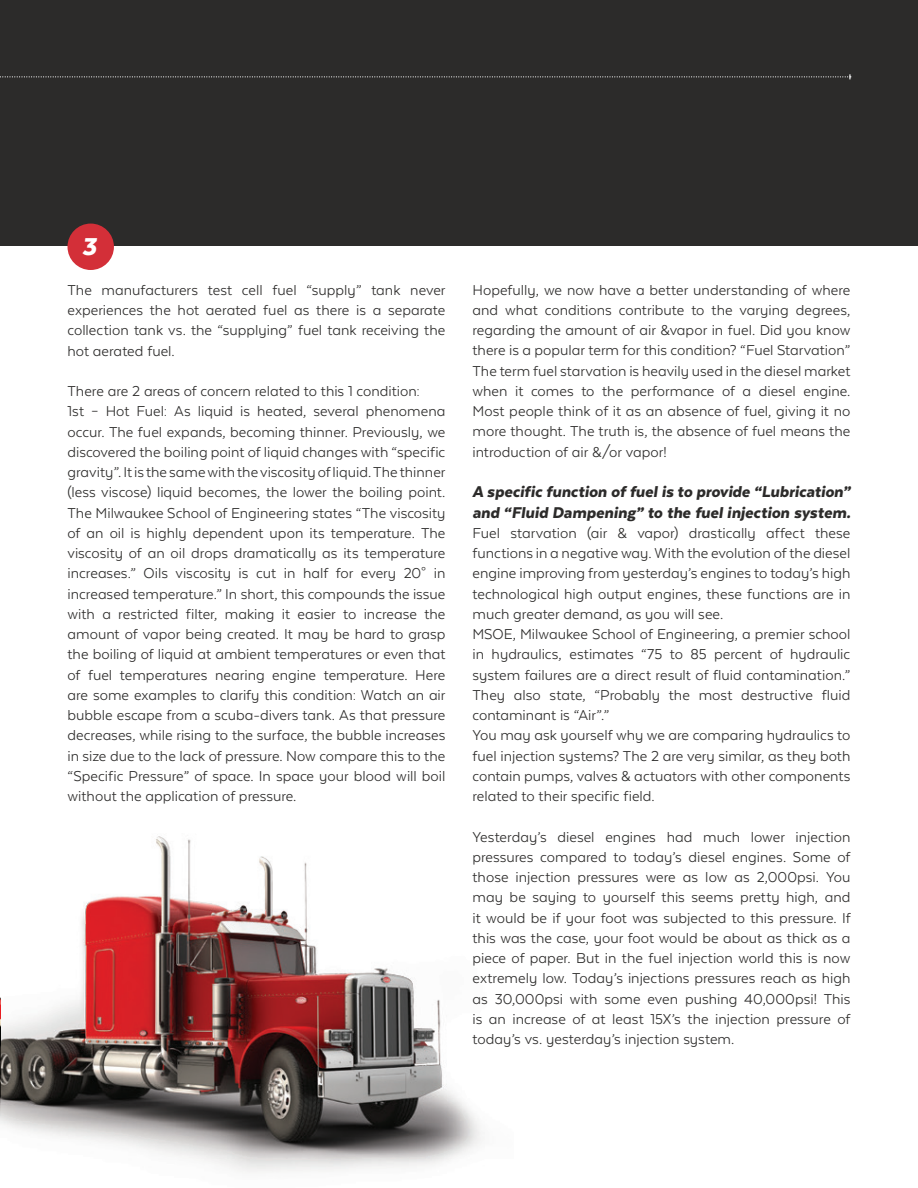
<style>
.page{position:relative;width:918px;height:1188px;background:#fff}
.page>*{position:absolute;margin:0;border:0;box-sizing:border-box;transform-origin:0 0}
.t1{font:italic 900 28.2px "Texta Alt";color:#fff}
.t2{font:italic 900 18px/20.2px "Texta Alt";color:#2c2b2a}
.t3{font:16.5px/20.2px "Texta Alt";color:#2c2b2a;text-align:justify}
</style>
<div class="page">
<div style="left:0;top:0;width:918px;height:245px;background:#2c2b2a"></div>
<img style="left:1px;top:836px;width:480px;height:337px">
<img style="left:0;top:997px;width:1px;height:127px">
<svg style="left:0;top:74px;width:851px;height:5px"></svg>
<div style="left:68px;top:224px;width:46px;height:46px;background:#d32f38;border-radius:50%"></div>
<p class="t1" style="left:82px;top:231px;width:16px">3</p>
<p class="t3" style="left:68px;top:280px;width:380px">The manufacturers test cell fuel “supply” tank never experiences the hot aerated fuel as there is a separate collection tank vs. the “supplying” fuel tank receiving the hot aerated fuel.</p>
<p class="t3" style="left:68px;top:381px;width:354px">There are 2 areas of concern related to this 1 condition:</p>
<p class="t3" style="left:68px;top:401px;width:380px">1st – Hot Fuel: As liquid is heated, several phenomena occur. The fuel expands, becoming thinner. Previously, we discovered the boiling point of liquid changes with “specific gravity”. It is the same with the viscosity of liquid. The thinner (less viscose) liquid becomes, the lower the boiling point.<br>The Milwaukee School of Engineering states “The viscosity of an oil is highly dependent upon its temperature. The viscosity of an oil drops dramatically as its temperature increases.” Oils viscosity is cut in half for every 20° in increased temperature.” In short, this compounds the issue with a restricted filter, making it easier to increase the amount of vapor being created. It may be hard to grasp the boiling of liquid at ambient temperatures or even that of fuel temperatures nearing engine temperature. Here are some examples to clarify this condition: Watch an air bubble escape from a scuba-divers tank. As that pressure decreases, while rising to the surface, the bubble increases in size due to the lack of pressure. Now compare this to the “Specific Pressure” of space. In space your blood will boil without the application of pressure.</p>
<p class="t3" style="left:472px;top:280px;width:380px">Hopefully, we now have a better understanding of where and what conditions contribute to the varying degrees, regarding the amount of air &amp;vapor in fuel. Did you know there is a popular term for this condition? “Fuel Starvation” The term fuel starvation is heavily used in the diesel market when it comes to the performance of a diesel engine.<br>Most people think of it as an absence of fuel, giving it no more thought. The truth is, the absence of fuel means the introduction of air &amp;/or vapor!</p>
<p class="t2" style="left:472px;top:482px;width:380px">A specific function of fuel is to provide “Lubrication” and “Fluid Dampening” to the fuel injection system.</p>
<p class="t3" style="left:473px;top:523px;width:380px">Fuel starvation (air &amp; vapor) drastically affect these functions in a negative way. With the evolution of the diesel engine improving from yesterday’s engines to today’s high technological high output engines, these functions are in much greater demand, as you will see.</p>
<p class="t3" style="left:473px;top:624px;width:380px">MSOE, Milwaukee School of Engineering, a premier school in hydraulics, estimates “75 to 85 percent of hydraulic system failures are a direct result of fluid contamination.” They also state, “Probably the most destructive fluid contaminant is “Air”.”</p>
<p class="t3" style="left:473px;top:725px;width:380px">You may ask yourself why we are comparing hydraulics to fuel injection systems? The 2 are very similar, as they both contain pumps, valves &amp; actuators with other components related to their specific field.</p>
<p class="t3" style="left:473px;top:826px;width:380px">Yesterday’s diesel engines had much lower injection pressures compared to today’s diesel engines. Some of those injection pressures were as low as 2,000psi. You may be saying to yourself this seems pretty high, and it would be if your foot was subjected to this pressure. If this was the case, your foot would be about as thick as a piece of paper. But in the fuel injection world this is now extremely low. Today’s injections pressures reach as high as 30,000psi with some even pushing 40,000psi! This is an increase of at least 15X’s the injection pressure of today’s vs. yesterday’s injection system.</p>
</div>
